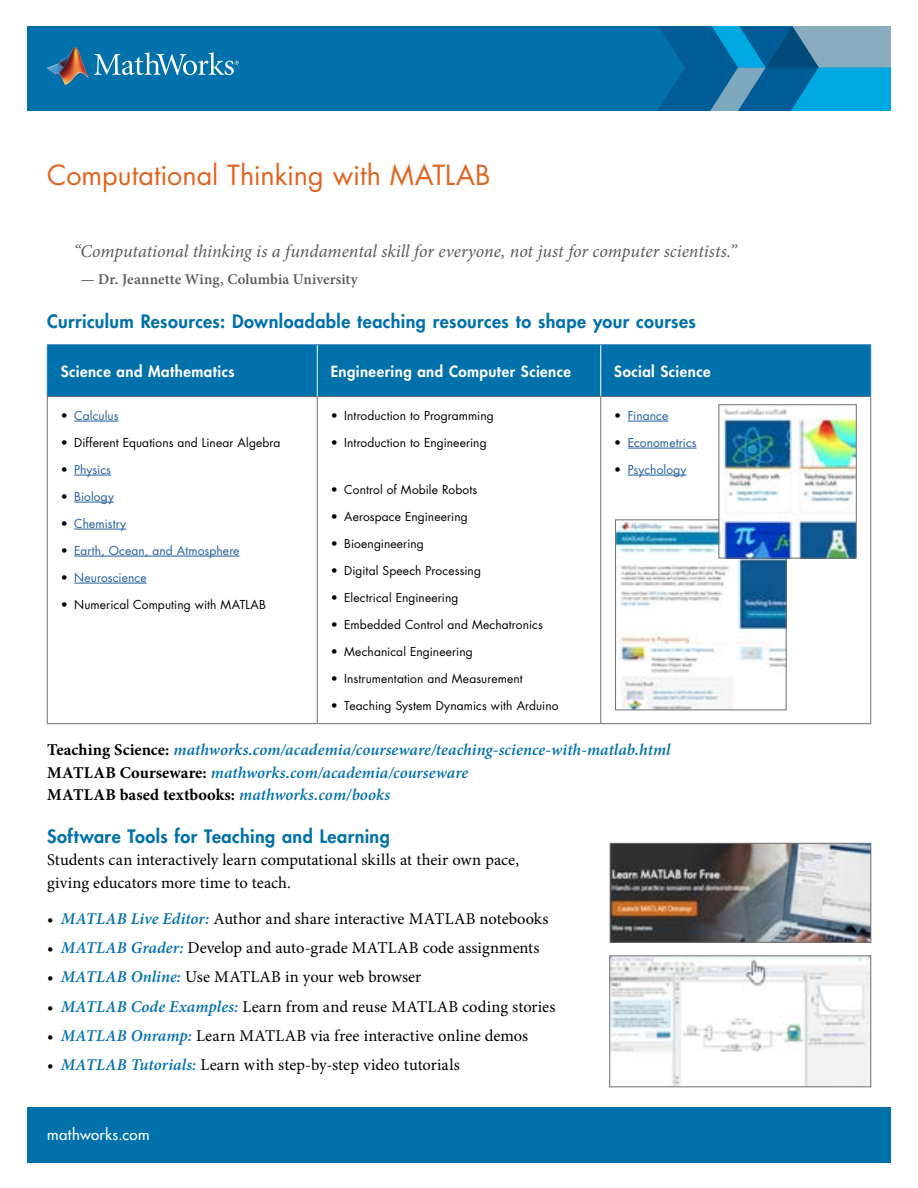
<style>
.page{position:relative;width:918px;height:1188px;background:#fff}
.page>*{position:absolute;margin:0;border:0;box-sizing:border-box;transform-origin:0 0}
.t1{font:27px "Futura Std";color:#df6420}
.t2{font:800 18px "Futura Std";letter-spacing:.02em;color:#0071aa}
.t3{font:italic 18px "Minion Pro";letter-spacing:-.005em;color:#58595b}
.t4{font:16.5px/22.5px "Minion Pro";color:#000}
.t5{font:italic 600 16.5px/22.5px "Minion Pro";letter-spacing:.005em;color:#0071aa}
.t6{font:800 15px "Futura Std";letter-spacing:.03em;color:#fff}
.t7{font:600 15px "Minion Pro";color:#58595b}
.t8{font:500 15px "Futura Std";letter-spacing:.03em;color:#fff}
.t9{font:12px "Futura Std";letter-spacing:.01em;color:#000}
.t10{font:12px "Futura Std";letter-spacing:.01em;color:#215e9e}
.s1{color:#000}
.s2{font-weight:700;font-style:normal;color:#000}
.s3{font-weight:600;font-style:italic;color:#0071aa}
</style>
<div class="page">
<div style="left:27px;top:26px;width:864px;height:85px;background:#0071aa"></div>
<img style="left:57px;top:47px;width:27px;height:19px">
<svg style="left:47px;top:64px;width:10px;height:10px"></svg>
<img style="left:57px;top:66px;width:32px;height:19px">
<svg style="left:94px;top:52px;width:145px;height:23px"></svg>
<svg style="left:658px;top:26px;width:233px;height:85px;background:#1f82b2"></svg>
<div style="left:27px;top:1108px;width:864px;height:55px;background:#0071aa"></div>
<div style="left:48px;top:345px;width:822px;height:51px;background:#0071aa"></div>
<hr style="left:47px;top:344px;width:270px;height:1px;background:#2f7eb2">
<hr style="left:47px;top:345px;width:1px;height:51px;background:#2f7eb2">
<hr style="left:317px;top:344px;width:284px;height:1px;background:#2f7eb2">
<hr style="left:601px;top:344px;width:270px;height:1px;background:#2f7eb2">
<hr style="left:870px;top:345px;width:1px;height:51px;background:#2f7eb2">
<hr style="left:317px;top:345px;width:1px;height:51px;background:#fff">
<hr style="left:600px;top:345px;width:1px;height:51px;background:#fff">
<hr style="left:47px;top:396px;width:270px;height:1px;background:#6d6e71">
<hr style="left:47px;top:397px;width:1px;height:326px;background:#6d6e71">
<hr style="left:317px;top:396px;width:284px;height:1px;background:#6d6e71">
<hr style="left:317px;top:397px;width:1px;height:326px;background:#6d6e71">
<hr style="left:601px;top:396px;width:270px;height:1px;background:#6d6e71">
<hr style="left:600px;top:397px;width:1px;height:326px;background:#6d6e71">
<hr style="left:870px;top:397px;width:1px;height:326px;background:#6d6e71">
<hr style="left:47px;top:723px;width:270px;height:1px;background:#6d6e71">
<hr style="left:317px;top:723px;width:284px;height:1px;background:#6d6e71">
<hr style="left:601px;top:723px;width:270px;height:1px;background:#6d6e71">
<hr style="left:74px;top:421px;width:45px;height:1px;background:#215e9e">
<hr style="left:74px;top:475px;width:37px;height:1px;background:#215e9e">
<hr style="left:74px;top:502px;width:40px;height:1px;background:#215e9e">
<hr style="left:74px;top:529px;width:52px;height:1px;background:#215e9e">
<hr style="left:74px;top:556px;width:166px;height:1px;background:#215e9e">
<hr style="left:74px;top:583px;width:73px;height:1px;background:#215e9e">
<hr style="left:628px;top:421px;width:40px;height:1px;background:#215e9e">
<hr style="left:628px;top:448px;width:69px;height:1px;background:#215e9e">
<hr style="left:628px;top:475px;width:58px;height:1px;background:#215e9e">
<img style="left:617px;top:521px;width:168px;height:187px">
<div style="left:615px;top:519px;width:172px;height:191px;border:1px solid #6d6e71"></div>
<img style="left:720px;top:406px;width:135px;height:150px">
<div style="left:718px;top:404px;width:139px;height:154px;border:1px solid #6d6e71"></div>
<img style="left:612px;top:845px;width:257px;height:96px">
<div style="left:610px;top:843px;width:261px;height:100px;border:1px solid #6d6e71"></div>
<img style="left:611px;top:957px;width:258px;height:128px">
<div style="left:609px;top:955px;width:262px;height:132px;border:1px solid #6d6e71"></div>
<h1 class="t1" style="left:47px;top:158px;width:445px">Computational Thinking with MATLAB</h1>
<p class="t3" style="left:74px;top:239px;width:664px">“Computational thinking is a fundamental skill for everyone, not just for computer scientists.”</p>
<p class="t7" style="left:81px;top:269px;width:279px">— Dr. Jeannette Wing, Columbia University</p>
<p class="t2" style="left:47px;top:310px;width:650px">Curriculum Resources: Downloadable teaching resources to shape your courses</p>
<p class="t6" style="left:61px;top:362px;width:175px">Science and Mathematics</p>
<p class="t6" style="left:331px;top:362px;width:242px">Engineering and Computer Science</p>
<p class="t6" style="left:614px;top:362px;width:98px">Social Science</p>
<p class="t10" style="left:61px;top:408px;width:59px"><span class="s1">•</span> Calculus</p>
<p class="t9" style="left:61px;top:435px;width:221px">• Different Equations and Linear Algebra</p>
<p class="t10" style="left:61px;top:462px;width:52px"><span class="s1">•</span> Physics</p>
<p class="t10" style="left:61px;top:489px;width:55px"><span class="s1">•</span> Biology</p>
<p class="t10" style="left:61px;top:516px;width:67px"><span class="s1">•</span> Chemistry</p>
<p class="t10" style="left:61px;top:543px;width:180px"><span class="s1">•</span> Earth, Ocean, and Atmosphere</p>
<p class="t10" style="left:61px;top:570px;width:87px"><span class="s1">•</span> Neuroscience</p>
<p class="t9" style="left:61px;top:597px;width:207px">• Numerical Computing with MATLAB</p>
<p class="t9" style="left:331px;top:408px;width:165px">• Introduction to Programming</p>
<p class="t9" style="left:331px;top:435px;width:157px">• Introduction to Engineering</p>
<p class="t9" style="left:331px;top:482px;width:148px">• Control of Mobile Robots</p>
<p class="t9" style="left:331px;top:509px;width:139px">• Aerospace Engineering</p>
<p class="t9" style="left:331px;top:536px;width:95px">• Bioengineering</p>
<p class="t9" style="left:331px;top:563px;width:152px">• Digital Speech Processing</p>
<p class="t9" style="left:331px;top:590px;width:129px">• Electrical Engineering</p>
<p class="t9" style="left:331px;top:617px;width:214px">• Embedded Control and Mechatronics</p>
<p class="t9" style="left:331px;top:644px;width:144px">• Mechanical Engineering</p>
<p class="t9" style="left:331px;top:671px;width:193px">• Instrumentation and Measurement</p>
<p class="t9" style="left:331px;top:698px;width:229px">• Teaching System Dynamics with Arduino</p>
<p class="t10" style="left:614px;top:408px;width:56px"><span class="s1">•</span> Finance</p>
<p class="t10" style="left:614px;top:435px;width:84px"><span class="s1">•</span> Econometrics</p>
<p class="t10" style="left:614px;top:462px;width:74px"><span class="s1">•</span> Psychology</p>
<p class="t5" style="left:47px;top:738px;width:625px"><span class="s2">Teaching Science:</span> mathworks.com/academia/courseware/teaching-science-with-matlab.html<br><span class="s2">MATLAB Courseware:</span> mathworks.com/academia/courseware<br><span class="s2">MATLAB based textbooks:</span> mathworks.com/books</p>
<p class="t2" style="left:47px;top:825px;width:344px">Software Tools for Teaching and Learning</p>
<p class="t4" style="left:47px;top:849px;width:473px">Students can interactively learn computational skills at their own pace, giving educators more time to teach.</p>
<p class="t4" style="left:47px;top:907px;width:503px">• <span class="s3">MATLAB Live Editor:</span> Author and share interactive MATLAB notebooks</p>
<p class="t4" style="left:47px;top:937px;width:494px">• <span class="s3">MATLAB Grader:</span> Develop and auto-grade MATLAB code assignments</p>
<p class="t4" style="left:47px;top:966px;width:376px">• <span class="s3">MATLAB Online:</span> Use MATLAB in your web browser</p>
<p class="t4" style="left:47px;top:995px;width:510px">• <span class="s3">MATLAB Code Examples:</span> Learn from and reuse MATLAB coding stories</p>
<p class="t4" style="left:47px;top:1024px;width:483px">• <span class="s3">MATLAB Onramp:</span> Learn MATLAB via free interactive online demos</p>
<p class="t4" style="left:47px;top:1054px;width:414px">• <span class="s3">MATLAB Tutorials:</span> Learn with step-by-step video tutorials</p>
<p class="t8" style="left:47px;top:1125px;width:104px">mathworks.com</p>
</div>
